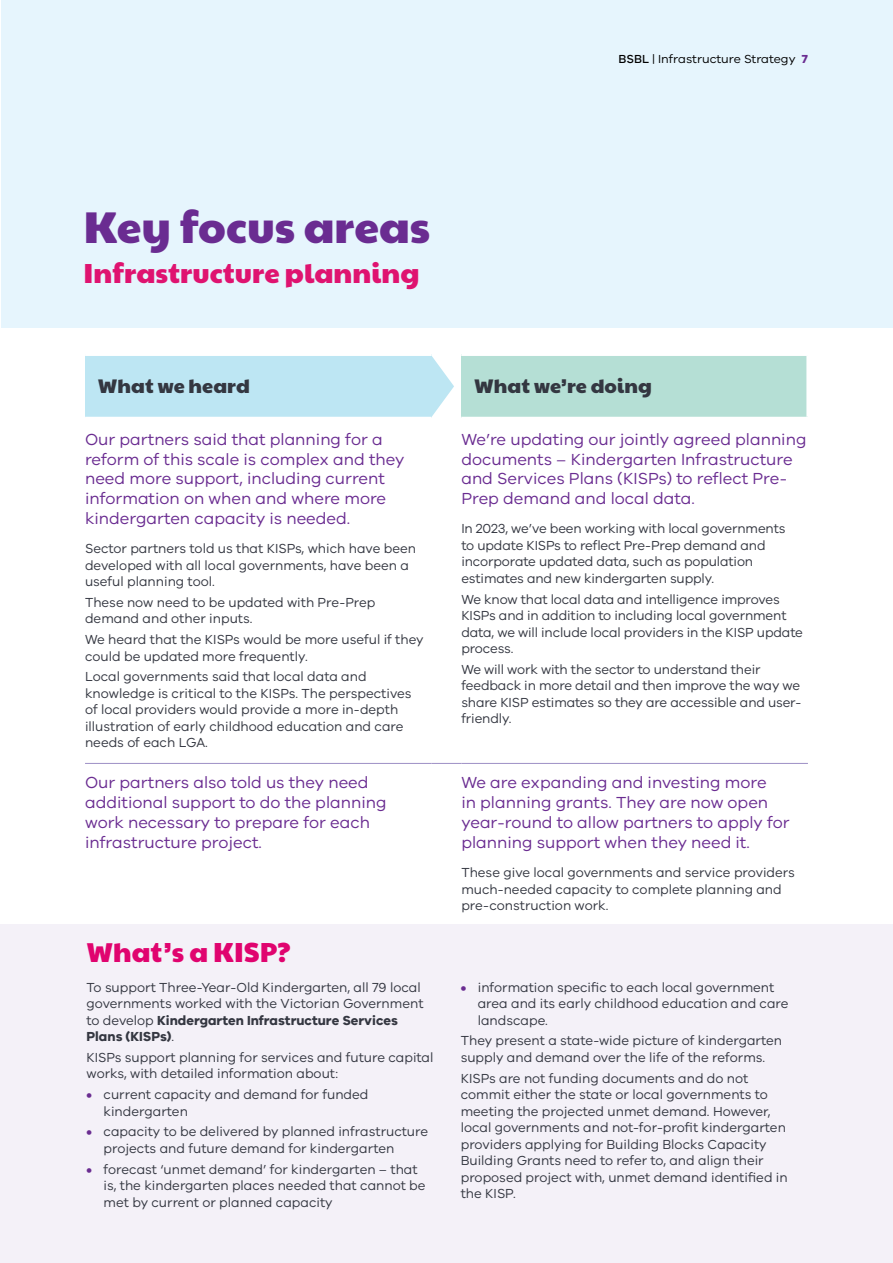
<style>
.page{position:relative;width:893px;height:1263px;background:#fff}
.page>*{position:absolute;margin:0;border:0;box-sizing:border-box;transform-origin:0 0}
.t1{font:43.5px "Paytone One";color:#6a2c91}
.t2{font:27px "Paytone One";color:#df1370}
.t3{font:27px "Paytone One";color:#e0046f}
.t4{font:19.5px "Paytone One";color:#343741}
.t5{font:16.5px/19.8px "VIC";color:#6a2c91}
.t6{font:13.5px/16.5px "VIC";color:#343741}
.t7{font:12px "VIC";color:#000}
.s1{font-weight:500}
.s2{font-weight:700;color:#6a2c91}
.s3{font-weight:700}
</style>
<div class="page">
<div style="left:2px;top:0;width:891px;height:327px;background:#e6f5fd"></div>
<div style="left:0;top:925px;width:893px;height:338px;background:#f4f1f8"></div>
<div style="left:85px;top:354px;width:347px;height:64px;background:#bde6f3"></div>
<div style="left:461px;top:354px;width:347px;height:64px;background:#b5dfd5"></div>
<hr style="left:85px;top:353px;width:347px;height:3px;background:#fff">
<hr style="left:461px;top:353px;width:348px;height:3px;background:#fff">
<hr style="left:806px;top:356px;width:3px;height:61px;background:#fff">
<hr style="left:85px;top:417px;width:347px;height:3px;background:#fff">
<hr style="left:461px;top:417px;width:348px;height:3px;background:#fff">
<hr style="left:85px;top:763px;width:347px;height:1px;background:#9d8fc5">
<svg style="left:432px;top:763px;width:29px;height:1px"></svg>
<hr style="left:461px;top:763px;width:347px;height:1px;background:#9d8fc5">
<svg style="left:432px;top:356px;width:22px;height:60px"></svg>
<h1 class="t1" style="left:84px;top:188px;width:348px">Key focus areas</h1>
<h2 class="t2" style="left:84px;top:248px;width:338px">Infrastructure planning</h2>
<p class="t7" style="left:618px;top:52px;width:191px"><span class="s1">BSBL</span> | Infrastructure Strategy <span class="s2">7</span></p>
<h3 class="t4" style="left:98px;top:368px;width:154px">What we heard</h3>
<h3 class="t4" style="left:474px;top:368px;width:179px">What we’re doing</h3>
<p class="t5" style="left:85px;top:429px;width:321px">Our partners said that planning for a reform of this scale is complex and they need more support, including current information on when and where more kindergarten capacity is needed.</p>
<p class="t6" style="left:85px;top:540px;width:332px">Sector partners told us that KISPs, which have been developed with all local governments, have been a useful planning tool.</p>
<p class="t6" style="left:85px;top:594px;width:292px">These now need to be updated with Pre-Prep demand and other inputs.</p>
<p class="t6" style="left:85px;top:631px;width:340px">We heard that the KISPs would be more useful if they could be updated more frequently.</p>
<p class="t6" style="left:85px;top:668px;width:328px">Local governments said that local data and knowledge is critical to the KISPs. The perspectives of local providers would provide a more in-depth illustration of early childhood education and care needs of each LGA.</p>
<p class="t5" style="left:461px;top:429px;width:347px">We’re updating our jointly agreed planning documents – Kindergarten Infrastructure and Services Plans (KISPs) to reflect Pre-Prep demand and local data.</p>
<p class="t6" style="left:461px;top:520px;width:326px">In 2023, we’ve been working with local governments to update KISPs to reflect Pre-Prep demand and incorporate updated data, such as population estimates and new kindergarten supply.</p>
<p class="t6" style="left:461px;top:590px;width:343px">We know that local data and intelligence improves KISPs and in addition to including local government data, we will include local providers in the KISP update process.</p>
<p class="t6" style="left:461px;top:661px;width:342px">We will work with the sector to understand their feedback in more detail and then improve the way we share KISP estimates so they are accessible and user&shy;friendly.</p>
<p class="t5" style="left:85px;top:772px;width:303px">Our partners also told us they need additional support to do the planning work necessary to prepare for each infrastructure project.</p>
<p class="t5" style="left:461px;top:772px;width:330px">We are expanding and investing more<br>in planning grants. They are now open year-round to allow partners to apply for planning support when they need it.</p>
<p class="t6" style="left:461px;top:864px;width:335px">These give local governments and service providers much-needed capacity to complete planning and pre-construction work.</p>
<h2 class="t3" style="left:87px;top:928px;width:206px">What’s a KISP?</h2>
<p class="t6" style="left:87px;top:978px;width:339px">To support Three-Year-Old Kindergarten, all 79 local governments worked with the Victorian Government to develop <span class="s3">Kindergarten Infrastructure Services Plans (KISPs)</span>.</p>
<p class="t6" style="left:87px;top:1049px;width:348px">KISPs support planning for services and future capital works, with detailed information about:</p>
<p class="t6" style="left:104px;top:1086px;width:266px;text-indent:-17px"><span class="s2">•</span> current capacity and demand for funded kindergarten</p>
<p class="t6" style="left:104px;top:1123px;width:326px;text-indent:-17px"><span class="s2">•</span> capacity to be delivered by planned infrastructure projects and future demand for kindergarten</p>
<p class="t6" style="left:104px;top:1160px;width:324px;text-indent:-17px"><span class="s2">•</span> forecast ‘unmet demand’ for kindergarten – that is, the kindergarten places needed that cannot be met by current or planned capacity</p>
<p class="t6" style="left:478px;top:978px;width:312px;text-indent:-17px"><span class="s2">•</span> information specific to each local government area and its early childhood education and care landscape.</p>
<p class="t6" style="left:461px;top:1032px;width:323px">They present a state-wide picture of kindergarten supply and demand over the life of the reforms.</p>
<p class="t6" style="left:461px;top:1069px;width:328px">KISPs are not funding documents and do not commit either the state or local governments to meeting the projected unmet demand. However, local governments and not-for-profit kindergarten providers applying for Building Blocks Capacity Building Grants need to refer to, and align their proposed project with, unmet demand identified in the KISP.</p>
</div>
